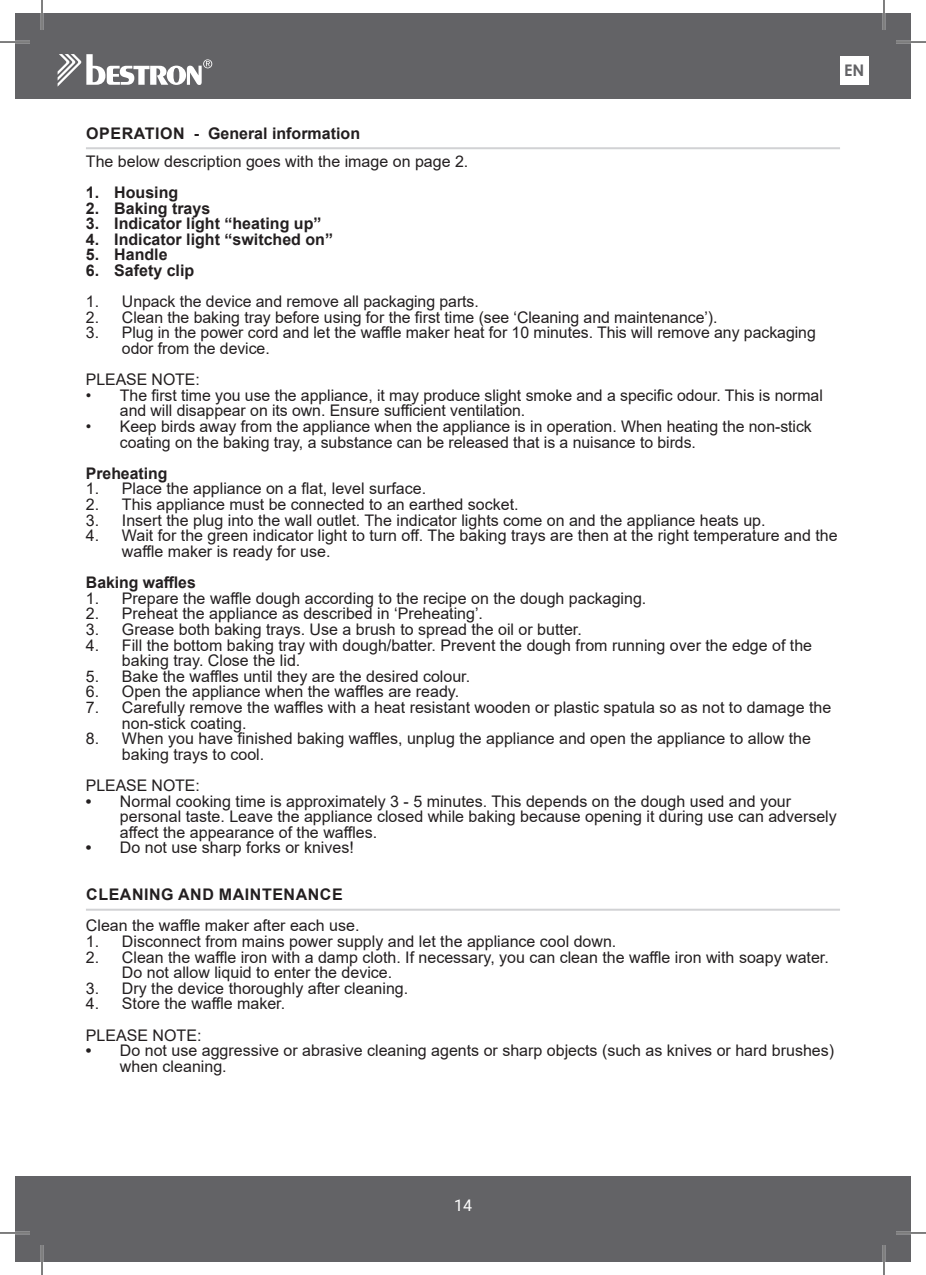
<style>
.page{position:relative;width:926px;height:1275px;background:#fff}
.page>*{position:absolute;margin:0;border:0;box-sizing:border-box;transform-origin:0 0}
.t1{font:16px/15.6px "Arial";color:#231f20}
.t2{font:700 16px "Arial";color:#231f20}
.t3{font:700 16px "Arial";letter-spacing:.035em;color:#231f20}
.t4{font:16px "Roboto";color:#fff}
.t5{font:700 16px "Century Gothic";color:#636366}
.s1{font-weight:700}
</style>
<div class="page">
<div style="left:15px;top:14px;width:896px;height:85px;background:#636366"></div>
<div style="left:15px;top:1176px;width:896px;height:85px;background:#636366"></div>
<svg style="left:58px;top:54px;width:154px;height:32px"></svg>
<div style="left:840px;top:56px;width:28px;height:29px;background:#fff"></div>
<hr style="left:86px;top:147px;width:754px;height:2px;background:#d1d2d4">
<hr style="left:86px;top:908px;width:754px;height:2px;background:#d1d2d4">
<hr style="left:0;top:41px;width:30px;height:2px;background:#fff">
<hr style="left:896px;top:41px;width:30px;height:2px;background:#fff">
<hr style="left:0;top:1231px;width:30px;height:3px;background:#fff">
<hr style="left:896px;top:1231px;width:30px;height:3px;background:#fff">
<hr style="left:41px;top:0;width:2px;height:30px;background:#fff">
<hr style="left:41px;top:1245px;width:2px;height:30px;background:#fff">
<hr style="left:883px;top:0;width:2px;height:30px;background:#fff">
<hr style="left:883px;top:1245px;width:2px;height:30px;background:#fff">
<hr style="left:0;top:42px;width:30px;height:1px;background:#000">
<hr style="left:896px;top:42px;width:30px;height:1px;background:#000">
<hr style="left:0;top:1232px;width:30px;height:1px;background:#000">
<hr style="left:896px;top:1232px;width:30px;height:1px;background:#000">
<hr style="left:42px;top:0;width:1px;height:30px;background:#000">
<hr style="left:42px;top:1245px;width:1px;height:30px;background:#000">
<hr style="left:884px;top:0;width:1px;height:30px;background:#000">
<hr style="left:884px;top:1245px;width:1px;height:30px;background:#000">
<p class="t5" style="left:844px;top:58px;width:22px">EN</p>
<p class="t2" style="left:86px;top:122px;width:275px">OPERATION - General information</p>
<p class="t1" style="left:86px;top:153px;width:384px">The below description goes with the image on page 2.</p>
<p class="t2" style="left:86px;top:181px;width:94px">1. Housing</p>
<p class="t2" style="left:86px;top:197px;width:126px">2. Baking trays</p>
<p class="t2" style="left:86px;top:212px;width:237px">3. Indicator light “heating up”</p>
<p class="t2" style="left:86px;top:228px;width:249px">4. Indicator light “switched on”</p>
<p class="t2" style="left:86px;top:243px;width:83px">5. Handle</p>
<p class="t2" style="left:86px;top:259px;width:110px">6. Safety clip</p>
<p class="t1" style="left:86px;top:294px;width:394px">1. Unpack the device and remove all packaging parts.</p>
<p class="t1" style="left:86px;top:309px;width:633px">2. Clean the baking tray before using for the first time (see ‘Cleaning and maintenance’).</p>
<p class="t1" style="left:122px;top:325px;width:695px;text-indent:-36px">3. Plug in the power cord and let the waffle maker heat for 10 minutes. This will remove any packaging odor from the device.</p>
<p class="t1" style="left:86px;top:372px;width:115px">PLEASE NOTE:</p>
<p class="t1" style="left:120px;top:387px;width:704px;text-indent:-34px">• The first time you use the appliance, it may produce slight smoke and a specific odour. This is normal and will disappear on its own. Ensure sufficient ventilation.</p>
<p class="t1" style="left:120px;top:418px;width:693px;text-indent:-34px">• Keep birds away from the appliance when the appliance is in operation. When heating the non-stick coating on the baking tray, a substance can be released that is a nuisance to birds.</p>
<p class="t2" style="left:86px;top:462px;width:83px">Preheating</p>
<p class="t1" style="left:86px;top:481px;width:342px">1. Place the appliance on a flat, level surface.</p>
<p class="t1" style="left:86px;top:496px;width:434px">2. This appliance must be connected to an earthed socket.</p>
<p class="t1" style="left:86px;top:512px;width:681px">3. Insert the plug into the wall outlet. The indicator lights come on and the appliance heats up.</p>
<p class="t1" style="left:122px;top:528px;width:717px;text-indent:-36px">4. Wait for the green indicator light to turn off. The baking trays are then at the right temperature and the waffle maker is ready for use.</p>
<p class="t2" style="left:86px;top:571px;width:111px">Baking waffles</p>
<p class="t1" style="left:86px;top:590px;width:562px">1. Prepare the waffle dough according to the recipe on the dough packaging.</p>
<p class="t1" style="left:86px;top:606px;width:399px">2. Preheat the appliance as described in ‘Preheating’.</p>
<p class="t1" style="left:86px;top:621px;width:497px">3. Grease both baking trays. Use a brush to spread the oil or butter.</p>
<p class="t1" style="left:122px;top:637px;width:692px;text-indent:-36px">4. Fill the bottom baking tray with dough/batter. Prevent the dough from running over the edge of the baking tray. Close the lid.</p>
<p class="t1" style="left:86px;top:668px;width:386px">5. Bake the waffles until they are the desired colour.</p>
<p class="t1" style="left:86px;top:684px;width:375px">6. Open the appliance when the waffles are ready.</p>
<p class="t1" style="left:122px;top:699px;width:711px;text-indent:-36px">7. Carefully remove the waffles with a heat resistant wooden or plastic spatula so as not to damage the non-stick coating.</p>
<p class="t1" style="left:122px;top:730px;width:690px;text-indent:-36px">8. When you have finished baking waffles, unplug the appliance and open the appliance to allow the baking trays to cool.</p>
<p class="t1" style="left:86px;top:777px;width:115px">PLEASE NOTE:</p>
<p class="t1" style="left:120px;top:793px;width:718px;text-indent:-34px"><span class="s1">•</span> Normal cooking time is approximately 3 - 5 minutes. This depends on the dough used and your personal taste. Leave the appliance closed while baking because opening it during use can adversely affect the appearance of the waffles.</p>
<p class="t1" style="left:86px;top:840px;width:269px"><span class="s1">•</span> Do not use sharp forks or knives!</p>
<p class="t3" style="left:86px;top:883px;width:258px">CLEANING AND MAINTENANCE</p>
<p class="t1" style="left:86px;top:918px;width:275px">Clean the waffle maker after each use.</p>
<p class="t1" style="left:86px;top:933px;width:532px">1. Disconnect from mains power supply and let the appliance cool down.</p>
<p class="t1" style="left:122px;top:949px;width:708px;text-indent:-36px">2. Clean the waffle iron with a damp cloth. If necessary, you can clean the waffle iron with soapy water.<br>Do not allow liquid to enter the device.</p>
<p class="t1" style="left:86px;top:980px;width:324px">3. Dry the device thoroughly after cleaning.</p>
<p class="t1" style="left:86px;top:988px;width:201px;line-height:31.2px">4. Store the waffle maker.<br>PLEASE NOTE:</p>
<p class="t1" style="left:120px;top:1042px;width:716px;text-indent:-34px"><span class="s1">•</span> Do not use aggressive or abrasive cleaning agents or sharp objects (such as knives or hard brushes) when cleaning.</p>
<p class="t4" style="left:454px;top:1193px;width:19px">14</p>
</div>
